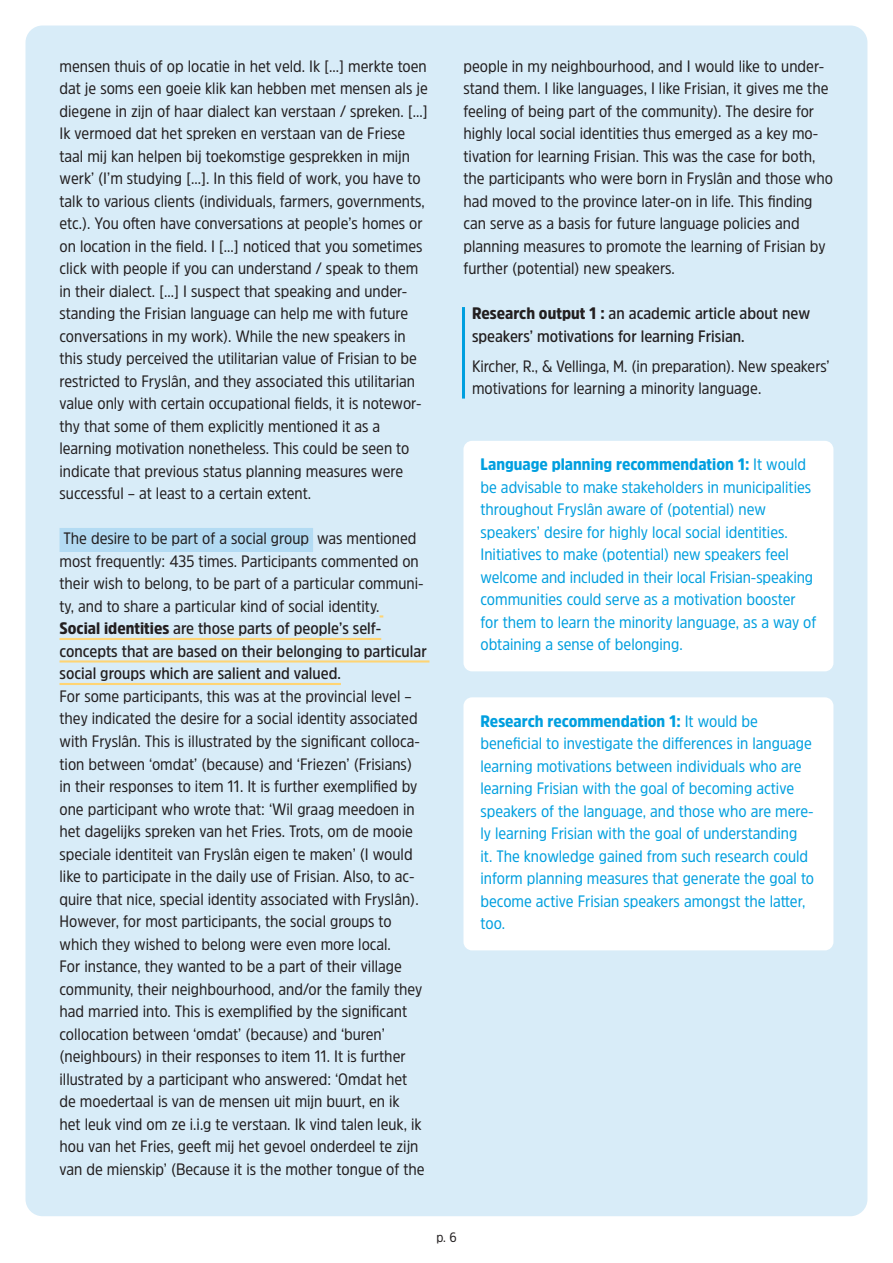
<style>
.page{position:relative;width:893px;height:1263px;background:#fff}
.page>*{position:absolute;margin:0;border:0;box-sizing:border-box;transform-origin:0 0}
.Paragraph_Style_3{font:16.5px/22.5px "Amsi Pro Narw";color:#231f20}
.Recommendation_blauw{font:16.5px/22.5px "Amsi Pro Narw";color:#009fdf}
.Research_output{font:16.5px/22.5px "Amsi Pro Narw";letter-spacing:-.005em;color:#231f20}
.Research_output-2{font:600 16.5px/22.5px "Amsi Pro Narw";color:#231f20}
.t1{font:13.5px "Amsi Pro Narw";color:#231f20}
.s1{font-weight:900}
.s2{font-weight:600}
</style>
<div class="page">
<div style="left:26px;top:26px;width:841px;height:1190px;background:#d8ecf8;border-radius:17px"></div>
<div style="left:60px;top:528px;width:253px;height:24px;background:#b3dbf3"></div>
<hr style="left:60px;top:638px;width:321px;height:2px;background:#fed474">
<hr style="left:60px;top:660px;width:369px;height:2px;background:#fed474">
<hr style="left:60px;top:683px;width:281px;height:2px;background:#fed474">
<hr style="left:462px;top:307px;width:3px;height:92px;background:#009fdf">
<div style="left:463px;top:441px;width:370px;height:230px;background:#fff;border-radius:9px"></div>
<div style="left:463px;top:697px;width:370px;height:253px;background:#fff;border-radius:9px"></div>
<p class="Paragraph_Style_3" style="left:60px;top:54px;width:370px">mensen thuis of op locatie in het veld. Ik […] merkte toen dat je soms een goeie klik kan hebben met mensen als je diegene in zijn of haar dialect kan verstaan / spreken. […] Ik vermoed dat het spreken en verstaan van de Friese taal mij kan helpen bij toekomstige gesprekken in mijn werk’ (I’m studying […]. In this field of work, you have to talk to various clients (individuals, farmers, governments, etc.). You often have conversations at people’s homes or on location in the field. I […] noticed that you sometimes click with people if you can understand / speak to them in their dialect. […] I suspect that speaking and under&shy;standing the Frisian language can help me with future conversations in my work). While the new speakers in this study perceived the utilitarian value of Frisian to be restricted to Fryslân, and they associated this utilitarian value only with certain occupational fields, it is notewor&shy;thy that some of them explicitly mentioned it as a learning motivation nonetheless. This could be seen to indicate that previous status planning measures were successful – at least to a certain extent.</p>
<p class="Paragraph_Style_3" style="left:60px;top:527px;width:369px">The desire to be part of a social group was mentioned most frequently: 435 times. Participants commented on their wish to belong, to be part of a particular communi&shy;ty, and to share a particular kind of social identity.<br><span class="s1">Social identities</span> <span class="s2">are those parts of people’s self&shy;concepts that are based on their belonging to particular social groups which are salient and valued.<br></span>For some participants, this was at the provincial level – they indicated the desire for a social identity associated with Fryslân. This is illustrated by the significant colloca&shy;tion between ‘omdat’ (because) and ‘Friezen’ (Frisians) in their responses to item 11. It is further exemplified by one participant who wrote that: ‘Wil graag meedoen in het dagelijks spreken van het Fries. Trots, om de mooie speciale identiteit van Fryslân eigen te maken’ (I would like to participate in the daily use of Frisian. Also, to ac&shy;quire that nice, special identity associated with Fryslân).<br>However, for most participants, the social groups to which they wished to belong were even more local.<br>For instance, they wanted to be a part of their village community, their neighbourhood, and/or the family they had married into. This is exemplified by the significant collocation between ‘omdat’ (because) and ‘buren’ (neighbours) in their responses to item 11. It is further illustrated by a participant who answered: ‘Omdat het de moedertaal is van de mensen uit mijn buurt, en ik<br>het leuk vind om ze i.i.g te verstaan. Ik vind talen leuk, ik hou van het Fries, geeft mij het gevoel onderdeel te zijn van de mienskip’ (Because it is the mother tongue of the</p>
<p class="Paragraph_Style_3" style="left:463px;top:54px;width:371px">people in my neighbourhood, and I would like to under&shy;stand them. I like languages, I like Frisian, it gives me the feeling of being part of the community). The desire for highly local social identities thus emerged as a key mo&shy;tivation for learning Frisian. This was the case for both, the participants who were born in Fryslân and those who had moved to the province later-on in life. This finding can serve as a basis for future language policies and planning measures to promote the learning of Frisian by further (potential) new speakers.</p>
<p class="Research_output-2" style="left:472px;top:302px;width:340px"><span class="s1">Research output 1 :</span> an academic article about new speakers’ motivations for learning Frisian.</p>
<p class="Research_output" style="left:472px;top:354px;width:359px">Kircher, R., &amp; Vellinga, M. (in preparation). New speakers’ motivations for learning a minority language.</p>
<p class="Recommendation_blauw" style="left:480px;top:453px;width:337px"><span class="s1">Language planning recommendation 1:</span> It would be advisable to make stakeholders in municipalities throughout Fryslân aware of (potential) new speakers’ desire for highly local social identities.<br>Initiatives to make (potential) new speakers feel welcome and included in their local Frisian-speaking communities could serve as a motivation booster for them to learn the minority language, as a way of obtaining a sense of belonging.</p>
<p class="Recommendation_blauw" style="left:480px;top:709px;width:335px"><span class="s1">Research recommendation 1:</span> It would be beneficial to investigate the differences in language learning motivations between individuals who are learning Frisian with the goal of becoming active speakers of the language, and those who are mere&shy;ly learning Frisian with the goal of understanding<br>it. The knowledge gained from such research could inform planning measures that generate the goal to become active Frisian speakers amongst the latter, too.</p>
<p class="t1" style="left:436px;top:1228px;width:22px">p. 6</p>
</div>
